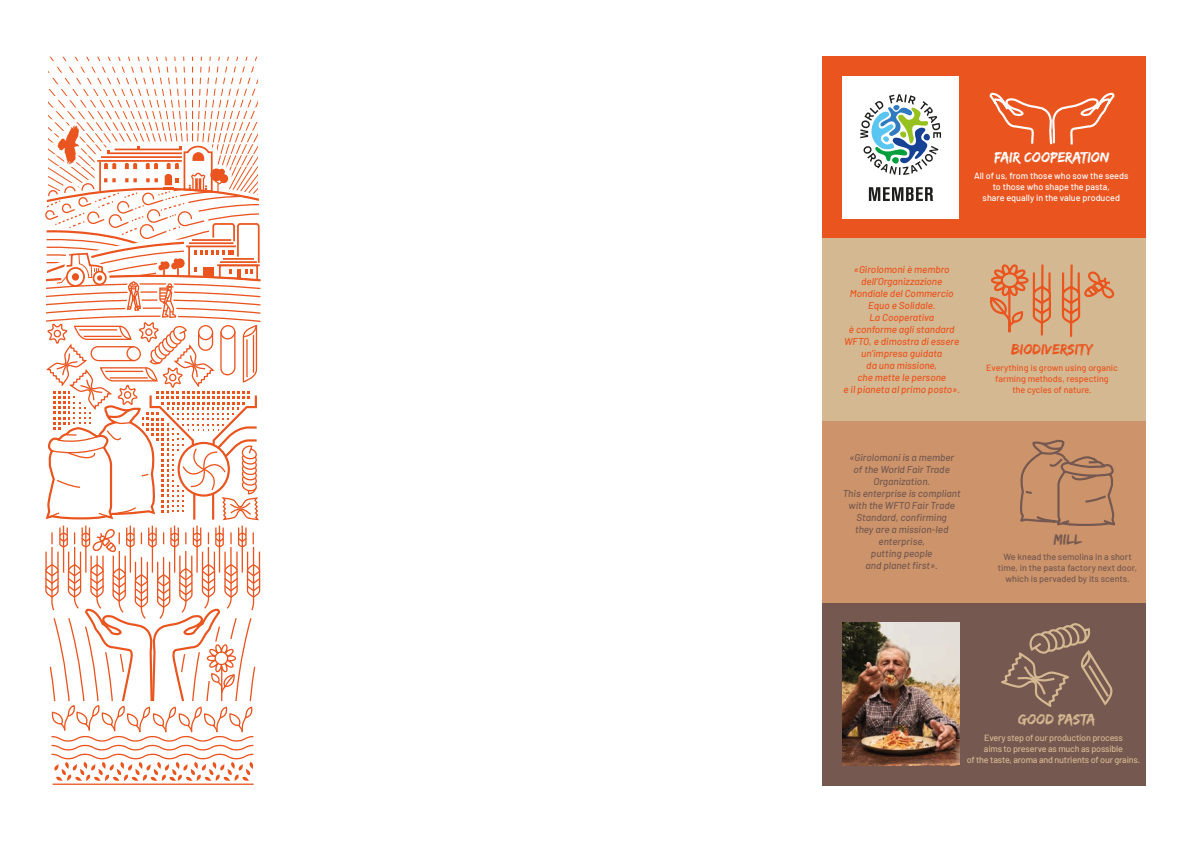
<style>
.page{position:relative;width:1191px;height:842px;background:#fff}
.page>*{position:absolute;margin:0;border:0;box-sizing:border-box;transform-origin:0 0}
.t1{font:15px "Edo Pro";color:#fff}
.t2{font:15px "Edo Pro";color:#ea541e}
.t3{font:15px "Edo Pro";color:#d4b891}
.t4{font:15px "Edo Pro";color:#75584f}
.t5{font:italic 500 10px/12px "Barlow";color:#ea541e;text-align:center}
.t6{font:italic 500 10px/12px "Barlow";color:#75584f;text-align:center}
.t7{font:500 9px/11px "Barlow";letter-spacing:-.02em;color:#d4b891;text-align:center}
.t8{font:500 9px/11px "Barlow";color:#fff;text-align:center}
.t9{font:500 9px/11px "Barlow";color:#75584f;text-align:center}
.t10{font:500 9px/11px "Barlow";color:#ea541e;text-align:center}
</style>
<div class="page">
<hr style="left:53px;top:783px;width:201px;height:2px;background:#ea541e">
<svg style="left:45px;top:57px;width:216px;height:724px"></svg>
<div style="left:822px;top:57px;width:323px;height:182px;background:#ea541e"></div>
<div style="left:822px;top:239px;width:323px;height:182px;background:#d4b891"></div>
<div style="left:822px;top:421px;width:323px;height:182px;background:#cd946b"></div>
<div style="left:822px;top:603px;width:323px;height:182px;background:#75584f"></div>
<svg style="left:989px;top:92px;width:126px;height:53px"></svg>
<svg style="left:989px;top:264px;width:126px;height:73px"></svg>
<svg style="left:1020px;top:439px;width:96px;height:87px"></svg>
<svg style="left:1001px;top:623px;width:112px;height:83px"></svg>
<div style="left:842px;top:77px;width:117px;height:142px;background:#fff"></div>
<svg style="left:869px;top:187px;width:64px;height:14px"></svg>
<svg style="left:860px;top:94px;width:81px;height:81px"></svg>
<img style="left:842px;top:623px;width:117px;height:142px">
<h1 class="t1" style="left:994px;top:148px;width:116px">FAIR COOPERATION</h1>
<p class="t8" style="left:974px;top:169px;width:156px">All of us, from those who sow the seeds to those who shape the pasta,<br>share equally in the value produced</p>
<p class="t5" style="left:843px;top:263px;width:118px">«Girolomoni è membro dell’Organizzazione<br>Mondiale del Commercio<br>Equo e Solidale.<br>La Cooperativa<br>è conforme agli standard<br>WFTO, e dimostra di essere un’impresa guidata<br>da una missione,<br>che mette le persone<br>e il pianeta al primo posto».</p>
<p class="t6" style="left:842px;top:451px;width:119px">«Girolomoni is a member<br>of the World Fair Trade<br>Organization.<br>This enterprise is compliant with the WFTO Fair Trade<br>Standard, confirming<br>they are a mission-led enterprise,<br>putting people<br>and planet first».</p>
<h1 class="t2" style="left:1011px;top:341px;width:83px">BIODIVERSITY</h1>
<p class="t10" style="left:986px;top:361px;width:133px">Everything is grown using organic farming methods, respecting<br>the cycles of nature.</p>
<h1 class="t4" style="left:1053px;top:530px;width:30px">MILL</h1>
<p class="t9" style="left:998px;top:551px;width:141px">We knead the semolina in a short time, in the pasta factory next door, which is pervaded by its scents.</p>
<h1 class="t3" style="left:1018px;top:711px;width:79px">GOOD PASTA</h1>
<p class="t7" style="left:966px;top:732px;width:175px">Every step of our production process<br>aims to preserve as much as possible<br>of the taste, aroma and nutrients of our grains.</p>
</div>
